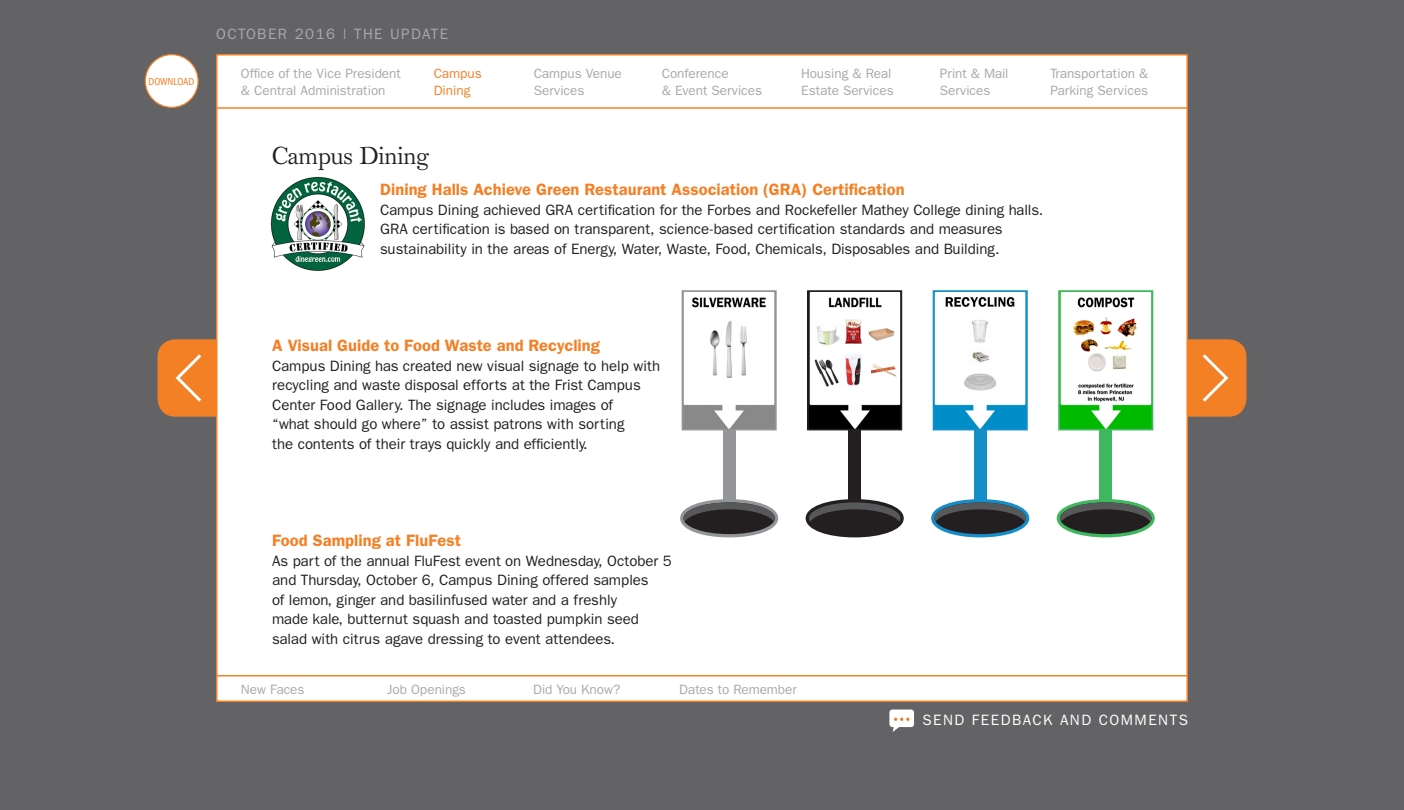
<style>
.page{position:relative;width:1404px;height:810px;background:#636366}
.page>*{position:absolute;margin:0;border:0;box-sizing:border-box;transform-origin:0 0}
.t1{font:24px "Princeton Monti DS";color:#231f20}
.t2{font:600 16.5px "Franklin Gothic";color:#f48026}
.t3{font:15px/19.5px "Franklin Gothic";color:#231f20}
.t4{font:15px "Franklin Gothic";letter-spacing:.1em;color:#fff}
.t5{font:15px "Franklin Gothic";letter-spacing:.1em;color:#a8a9ad}
.t6{font:13.5px/16.2px "Franklin Gothic";color:#a8a9ad}
.t7{font:13.5px/16.2px "Franklin Gothic";color:#f48026}
.t8{font:condensed 10.5px "Franklin Gothic";color:#f48026}
</style>
<div class="page">
<div style="left:158px;top:339px;width:116px;height:78px;background:#f48026;border-radius:18px"></div>
<svg style="left:175px;top:354px;width:27px;height:48px"></svg>
<div style="left:1130px;top:339px;width:116px;height:78px;background:#f48026;border-radius:18px"></div>
<svg style="left:1202px;top:354px;width:27px;height:48px"></svg>
<div style="left:216px;top:54px;width:972px;height:648px;background:#fff;border:2px solid #f48026"></div>
<hr style="left:216px;top:107px;width:972px;height:2px;background:#f48026">
<hr style="left:216px;top:675px;width:972px;height:1px;background:#f48026">
<svg style="left:889px;top:710px;width:25px;height:22px"></svg>
<div style="left:145px;top:55px;width:53px;height:52px;background:#fff;border-radius:50%"></div>
<div style="left:145px;top:54px;width:54px;height:54px;border:1px solid #f48026;border-radius:50%"></div>
<img style="left:270px;top:176px;width:95px;height:95px">
<div style="left:723px;top:429px;width:12px;height:77px;background:#939598"></div>
<img style="left:685px;top:297px;width:89px;height:130px">
<div style="left:682px;top:290px;width:95px;height:140px;border:2px solid #939598"></div>
<div style="left:682px;top:501px;width:95px;height:35px;background:#231f20;border-radius:50%"></div>
<div style="left:680px;top:499px;width:98px;height:38px;border:3px solid #939598;border-radius:50%"></div>
<svg style="left:683px;top:502px;width:92px;height:20px"></svg>
<img style="left:810px;top:297px;width:89px;height:130px">
<div style="left:807px;top:290px;width:95px;height:140px;border:2px solid #231f20"></div>
<div style="left:848px;top:429px;width:13px;height:77px;background:#231f20"></div>
<div style="left:807px;top:501px;width:95px;height:35px;background:#231f20;border-radius:50%"></div>
<div style="left:806px;top:499px;width:98px;height:38px;border:3px solid #231f20;border-radius:50%"></div>
<svg style="left:809px;top:502px;width:91px;height:20px"></svg>
<div style="left:974px;top:429px;width:13px;height:77px;background:#148dc8"></div>
<img style="left:936px;top:297px;width:89px;height:130px">
<div style="left:933px;top:290px;width:95px;height:140px;border:2px solid #148dc8"></div>
<div style="left:933px;top:501px;width:95px;height:35px;background:#231f20;border-radius:50%"></div>
<div style="left:931px;top:499px;width:98px;height:38px;border:3px solid #148dc8;border-radius:50%"></div>
<svg style="left:934px;top:502px;width:92px;height:20px"></svg>
<div style="left:1099px;top:429px;width:13px;height:77px;background:#3fb75e"></div>
<img style="left:1061px;top:297px;width:89px;height:130px">
<div style="left:1058px;top:290px;width:95px;height:140px;border:2px solid #3fb75e"></div>
<div style="left:1058px;top:501px;width:95px;height:35px;background:#231f20;border-radius:50%"></div>
<div style="left:1057px;top:499px;width:98px;height:38px;border:3px solid #3fb75e;border-radius:50%"></div>
<svg style="left:1060px;top:502px;width:91px;height:20px"></svg>
<p class="t5" style="left:216px;top:25px;width:234px">OCTOBER 2016 | THE UPDATE</p>
<p class="t6" style="left:241px;top:65px;width:162px">Office of the Vice President &amp; Central Administration</p>
<p class="t6" style="left:534px;top:65px;width:90px">Campus Venue<br>Services</p>
<p class="t6" style="left:662px;top:65px;width:102px">Conference<br>&amp; Event Services</p>
<p class="t6" style="left:1050px;top:65px;width:99px">Transportation &amp;<br>Parking Services</p>
<p class="t8" style="left:149px;top:76px;width:47px">DOWNLOAD</p>
<p class="t6" style="left:940px;top:65px;width:70px">Print &amp; Mail<br>Services</p>
<p class="t7" style="left:434px;top:65px;width:49px">Campus<br>Dining</p>
<p class="t6" style="left:801px;top:65px;width:94px">Housing &amp; Real<br>Estate Services</p>
<h1 class="t1" style="left:272px;top:140px;width:158px">Campus Dining</h1>
<p class="t2" style="left:380px;top:180px;width:526px">Dining Halls Achieve Green Restaurant Association (GRA) Certification</p>
<p class="t3" style="left:380px;top:199px;width:665px">Campus Dining achieved GRA certification for the Forbes and Rockefeller Mathey College dining halls.<br>GRA certification is based on transparent, science-based certification standards and measures sustainability in the areas of Energy, Water, Waste, Food, Chemicals, Disposables and Building.</p>
<p class="t2" style="left:272px;top:336px;width:329px">A Visual Guide to Food Waste and Recycling</p>
<p class="t3" style="left:272px;top:355px;width:390px">Campus Dining has created new visual signage to help with recycling and waste disposal efforts at the Frist Campus Center Food Gallery. The signage includes images of<br>“what should go where” to assist patrons with sorting<br>the contents of their trays quickly and efficiently.</p>
<p class="t2" style="left:272px;top:531px;width:190px">Food Sampling at FluFest</p>
<p class="t3" style="left:272px;top:550px;width:401px">As part of the annual FluFest event on Wednesday, October 5 and Thursday, October 6, Campus Dining offered samples<br>of lemon, ginger and basilinfused water and a freshly<br>made kale, butternut squash and toasted pumpkin seed salad with citrus agave dressing to event attendees.</p>
<p class="t6" style="left:241px;top:681px;width:65px">New Faces</p>
<p class="t6" style="left:387px;top:681px;width:80px">Job Openings</p>
<p class="t6" style="left:533px;top:681px;width:89px">Did You Know?</p>
<p class="t6" style="left:679px;top:681px;width:119px">Dates to Remember</p>
<p class="t4" style="left:922px;top:712px;width:267px">SEND FEEDBACK AND COMMENTS</p>
</div>
